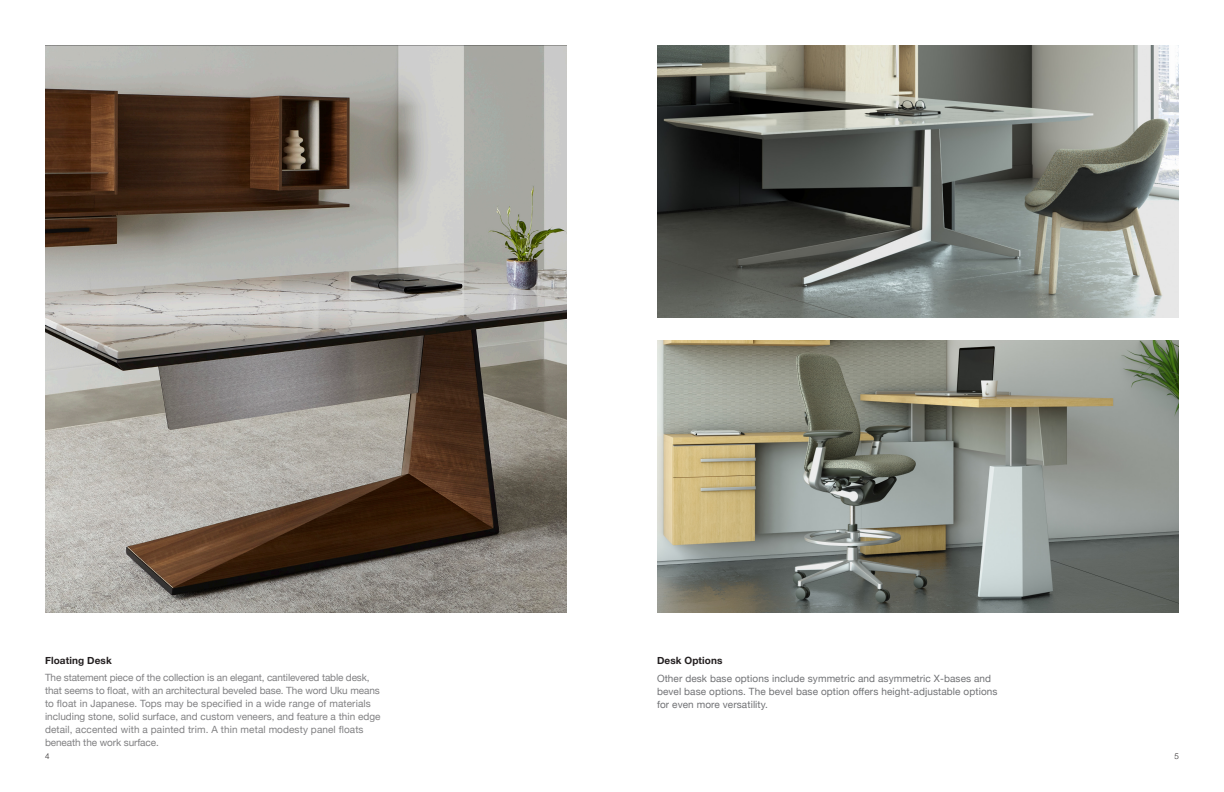
<style>
.page{position:relative;width:1224px;height:792px;background:#fff}
.page>*{position:absolute;margin:0;border:0;box-sizing:border-box;transform-origin:0 0}
.Paragraph_Style_1{font:10px/13px "Helvetica Neue";color:#818183}
.Paragraph_Style_1-2{font:10px/13px "Helvetica Neue";letter-spacing:.01em;color:#717275}
.Paragraph_Style_1-3{font:700 10px "Helvetica Neue";letter-spacing:.01em;color:#231f20}
.t1{font:300 8px "Helvetica Neue";color:#231f20}
</style>
<div class="page">
<img style="left:45px;top:45px;width:522px;height:568px">
<img style="left:657px;top:340px;width:522px;height:273px">
<img style="left:657px;top:45px;width:522px;height:273px">
<p class="Paragraph_Style_1-3" style="left:45px;top:652px;width:68px">Floating Desk</p>
<p class="Paragraph_Style_1" style="left:45px;top:672px;width:337px">The statement piece of the collection is an elegant, cantilevered table desk, that seems to float, with an architectural beveled base. The word Uku means to float in Japanese. Tops may be specified in a wide range of materials including stone, solid surface, and custom veneers, and feature a thin edge detail, accented with a painted trim. A thin metal modesty panel floats beneath the work surface.</p>
<p class="Paragraph_Style_1-3" style="left:657px;top:653px;width:67px">Desk Options</p>
<p class="Paragraph_Style_1-2" style="left:657px;top:673px;width:342px">Other desk base options include symmetric and asymmetric X-bases and bevel base options. The bevel base option offers height-adjustable options for even more versatility.</p>
<p class="t1" style="left:45px;top:749px;width:6px">4</p>
<p class="t1" style="left:1175px;top:749px;width:6px">5</p>
</div>
